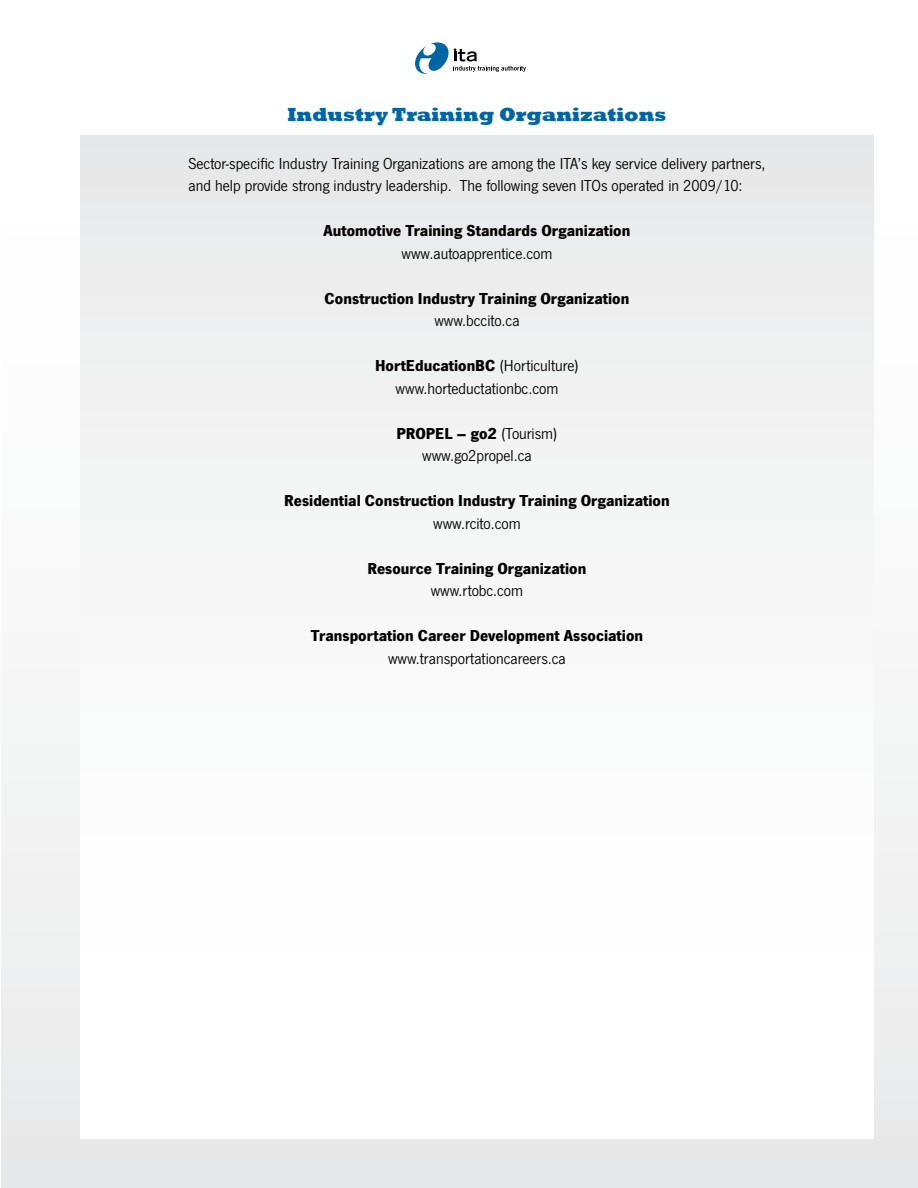
<style>
.page{position:relative;width:918px;height:1188px;background:#fff}
.page>*{position:absolute;margin:0;border:0;box-sizing:border-box;transform-origin:0 0}
.t1{font:800 19.5px "Rockwell";color:#0065a4}
.t2{font:16.5px/22.5px "News Gothic T";color:#000;text-align:center}
.t3{font:700 16.5px "News Gothic T";color:#000}
.s1{font-weight:700}
</style>
<div class="page">
<div style="left:2px;top:2px;width:916px;height:1186px;background:linear-gradient(to bottom,#fff,#eaebec)"></div>
<div style="left:80px;top:136px;width:794px;height:1002px;background:linear-gradient(to bottom,#eaeaeb,#fff)"></div>
<svg style="left:413px;top:42px;width:113px;height:33px"></svg>
<p class="t1" style="left:287px;top:103px;width:381px">Industry Training Organizations</p>
<p class="t2" style="left:188px;top:152px;width:579px;text-align:left">Sector-specific Industry Training Organizations are among the ITA’s key service delivery partners, and help provide strong industry leadership. The following seven ITOs operated in 2009/10:</p>
<p class="t3" style="left:324px;top:221px;width:308px">Automotive Training Standards Organization</p>
<p class="t2" style="left:402px;top:242px;width:152px">www.autoapprentice.com</p>
<p class="t3" style="left:325px;top:289px;width:306px">Construction Industry Training Organization</p>
<p class="t2" style="left:434px;top:309px;width:87px">www.bccito.ca</p>
<p class="t2" style="left:375px;top:354px;width:205px"><span class="s1">HortEducationBC</span> (Horticulture) www.horteductationbc.com</p>
<p class="t2" style="left:396px;top:422px;width:163px"><span class="s1">PROPEL – go2</span> (Tourism) www.go2propel.ca</p>
<p class="t3" style="left:284px;top:491px;width:387px">Residential Construction Industry Training Organization</p>
<p class="t2" style="left:433px;top:512px;width:89px">www.rcito.com</p>
<p class="t3" style="left:368px;top:559px;width:220px">Resource Training Organization</p>
<p class="t2" style="left:431px;top:579px;width:94px">www.rtobc.com</p>
<p class="t3" style="left:311px;top:626px;width:334px">Transportation Career Development Association</p>
<p class="t2" style="left:388px;top:647px;width:179px">www.transportationcareers.ca</p>
</div>
